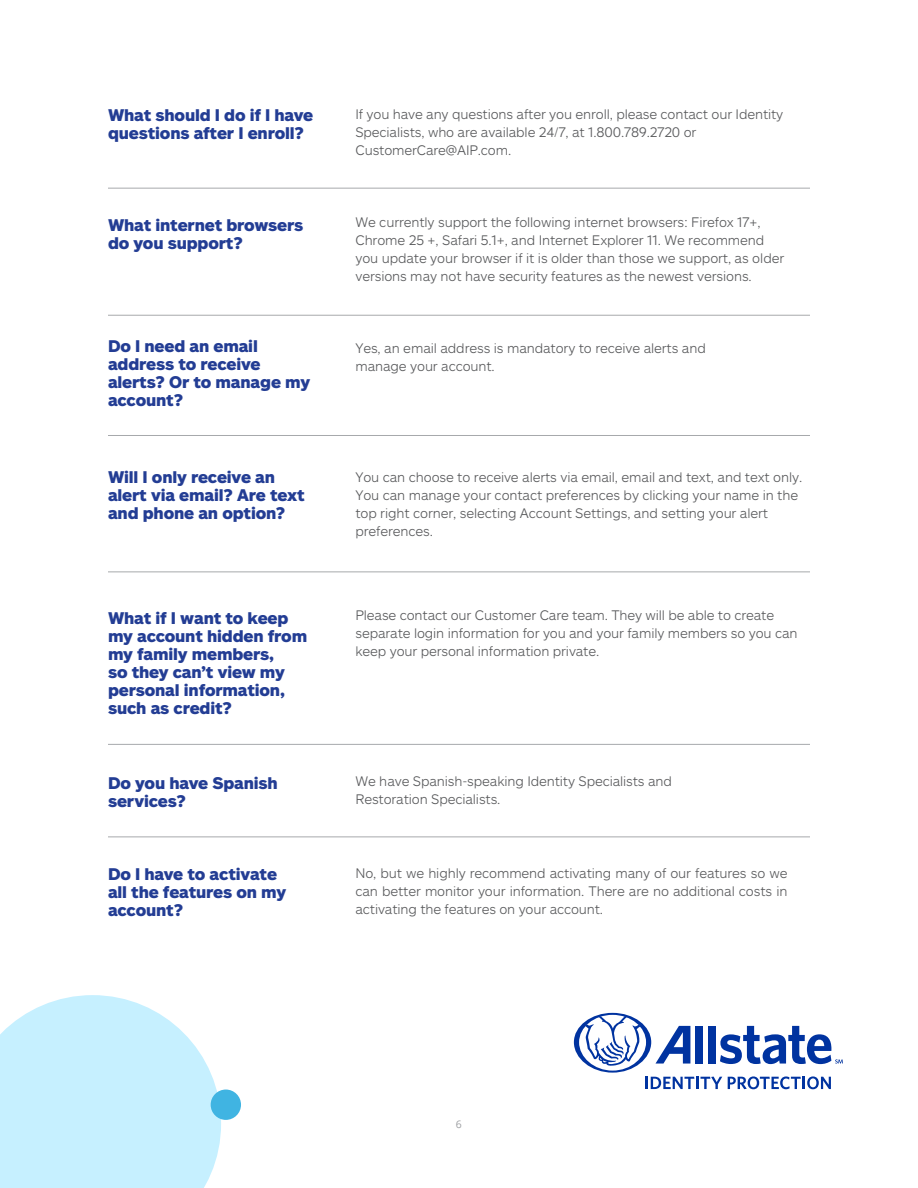
<style>
.page{position:relative;width:918px;height:1188px;background:#fff}
.page>*{position:absolute;margin:0;border:0;box-sizing:border-box;transform-origin:0 0}
.t1{font:900 16.5px/18px "Allstate Sans";letter-spacing:-.01em;color:#233d94}
.t2{font:300 13.5px/18px "Allstate Sans";letter-spacing:-.01em;color:#58595b}
.t3{font:10.5px "Open Sans";color:#9d9fa2}
</style>
<div class="page">
<hr style="left:108px;top:188px;width:702px;height:1px;background:#a7a9ac">
<hr style="left:108px;top:315px;width:702px;height:1px;background:#a7a9ac">
<hr style="left:108px;top:435px;width:702px;height:1px;background:#a7a9ac">
<hr style="left:108px;top:572px;width:702px;height:1px;background:#a7a9ac">
<hr style="left:108px;top:837px;width:702px;height:1px;background:#a7a9ac">
<hr style="left:108px;top:744px;width:702px;height:1px;background:#a7a9ac">
<svg style="left:574px;top:1013px;width:269px;height:76px"></svg>
<svg style="left:0;top:995px;width:221px;height:193px;background:#ccf1fe"></svg>
<div style="left:211px;top:1090px;width:30px;height:30px;background:#40b4e2;border-radius:50%"></div>
<p class="t1" style="left:108px;top:106px;width:207px">What should I do if I have questions after I enroll?</p>
<p class="t1" style="left:108px;top:216px;width:197px">What internet browsers do you support?</p>
<p class="t1" style="left:108px;top:337px;width:204px">Do I need an email address to receive alerts? Or to manage my account?</p>
<p class="t1" style="left:108px;top:467px;width:198px">Will I only receive an alert via email? Are text and phone an option?</p>
<p class="t1" style="left:108px;top:608px;width:201px">What if I want to keep my account hidden from my family members,<br>so they can’t view my personal information, such as credit?</p>
<p class="t1" style="left:108px;top:773px;width:171px">Do you have Spanish services?</p>
<p class="t1" style="left:108px;top:865px;width:180px">Do I have to activate all the features on my account?</p>
<p class="t2" style="left:356px;top:104px;width:429px">If you have any questions after you enroll, please contact our Identity<br>Specialists, who are available 24/7, at 1.800.789.2720 or<br>CustomerCare@AIP.com.</p>
<p class="t2" style="left:356px;top:212px;width:430px">We currently support the following internet browsers: Firefox 17+, Chrome 25 +, Safari 5.1+, and Internet Explorer 11. We recommend you update your browser if it is older than those we support, as older versions may not have security features as the newest versions.</p>
<p class="t2" style="left:356px;top:338px;width:352px">Yes, an email address is mandatory to receive alerts and manage your account.</p>
<p class="t2" style="left:356px;top:467px;width:448px">You can choose to receive alerts via email, email and text, and text only.<br>You can manage your contact preferences by clicking your name in the top right corner, selecting Account Settings, and setting your alert preferences.</p>
<p class="t2" style="left:355px;top:605px;width:444px">Please contact our Customer Care team. They will be able to create separate login information for you and your family members so you can keep your personal information private.</p>
<p class="t2" style="left:356px;top:772px;width:318px">We have Spanish-speaking Identity Specialists and<br>Restoration Specialists.</p>
<p class="t2" style="left:355px;top:863px;width:433px;text-align:justify">No, but we highly recommend activating many of our features so we can better monitor your information. There are no additional costs in activating the features on your account.</p>
<p class="t3" style="left:456px;top:1117px;width:8px">6</p>
</div>
